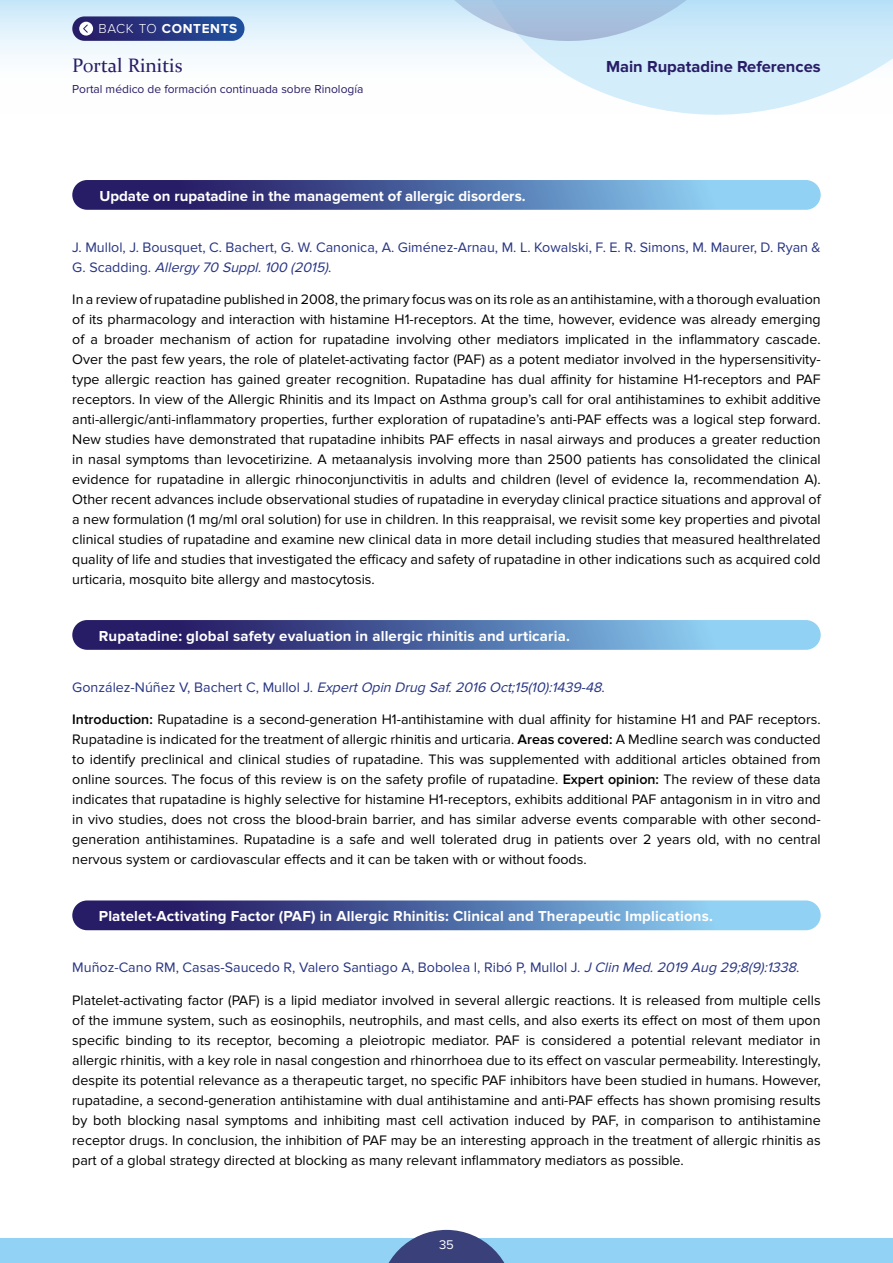
<style>
.page{position:relative;width:893px;height:1263px;background:#fff}
.page>*{position:absolute;margin:0;border:0;box-sizing:border-box;transform-origin:0 0}
.t1{font:19.5px "Constantia";color:#281d67}
.t2{font:700 16.5px "Proxima Nova";color:#281d67}
.Texto{font:700 15px "Proxima Nova";letter-spacing:.01em;color:#fff}
.Texto-2{font:14.25px/20px "Proxima Nova";color:#000;text-align:justify}
.Texto-3{font:14.25px/20px "Proxima Nova";color:#283583}
.Texto-4{font:italic 14.25px "Proxima Nova";color:#283583}
.t3{font:700 13.5px "Proxima Nova";letter-spacing:.05em;color:#fff}
.Texto-5{font:13.05px "Proxima Nova";color:#fff}
.t4{font:12px "Proxima Nova";color:#281d67}
.s1{font-weight:300}
.s2{font-style:italic}
.s3{font-style:normal}
.s4{font-weight:600}
</style>
<div class="page">
<div style="left:0;top:1238px;width:893px;height:25px;background:#92d2f4"></div>
<svg style="left:72px;top:180px;width:749px;height:30px;background:#5671a9"></svg>
<svg style="left:72px;top:620px;width:749px;height:30px;background:#5671a9"></svg>
<svg style="left:72px;top:900px;width:749px;height:30px;background:#5772aa"></svg>
<svg style="left:388px;top:1230px;width:117px;height:33px"></svg>
<svg style="left:0;top:0;width:893px;height:115px"></svg>
<div style="left:72px;top:16px;width:172px;height:25px;background:linear-gradient(to right,#2c1b64,#20519f);border-radius:12px"></div>
<div style="left:79px;top:22px;width:14px;height:14px;background:#fff;border-radius:50%"></div>
<svg style="left:83px;top:25px;width:5px;height:8px"></svg>
<p class="t3" style="left:98px;top:21px;width:140px"><span class="s1">BACK TO</span> CONTENTS</p>
<p class="t1" style="left:72px;top:52px;width:112px">Portal Rinitis</p>
<p class="t4" style="left:72px;top:82px;width:293px">Portal médico de formación continuada sobre Rinología</p>
<p class="Texto" style="left:99px;top:187px;width:428px">Update on rupatadine in the management of allergic disorders.</p>
<p class="t2" style="left:606px;top:57px;width:216px">Main Rupatadine References</p>
<p class="Texto-3" style="left:72px;top:237px;width:750px">J. Mullol, J. Bousquet, C. Bachert, G. W. Canonica, A. Giménez-Arnau, M. L. Kowalski, F. E. R. Simons, M. Maurer, D. Ryan &amp;<br>G . S c a d d i n g . <span class="s2">Allergy70 Suppl.100 (2015)</span>.</p>
<p class="Texto-2" style="left:72px;top:290px;width:750px">In a review of rupatadine published in 2008, the primary focus was on its role as an antihistamine, with a thorough evaluation of its pharmacology and interaction with histamine H1-receptors. At the time, however, evidence was already emerging of a broader mechanism of action for rupatadine involving other mediators implicated in the inflammatory cascade.<br>Over the past few years, the role of platelet-activating factor (PAF) as a potent mediator involved in the hypersensitivity&shy;type allergic reaction has gained greater recognition. Rupatadine has dual affinity for histamine H1-receptors and PAF receptors. In view of the Allergic Rhinitis and its Impact on Asthma group’s call for oral antihistamines to exhibit additive anti-allergic/anti-inflammatory properties, further exploration of rupatadine’s anti-PAF effects was a logical step forward.<br>New studies have demonstrated that rupatadine inhibits PAF effects in nasal airways and produces a greater reduction in nasal symptoms than levocetirizine. A metaanalysis involving more than 2500 patients has consolidated the clinical evidence for rupatadine in allergic rhinoconjunctivitis in adults and children (level of evidence Ia, recommendation A).<br>Other recent advances include observational studies of rupatadine in everyday clinical practice situations and approval of a new formulation (1 mg/ml oral solution) for use in children. In this reappraisal, we revisit some key properties and pivotal clinical studies of rupatadine and examine new clinical data in more detail including studies that measured healthrelated quality of life and studies that investigated the efficacy and safety of rupatadine in other indications such as acquired cold urticaria, mosquito bite allergy and mastocytosis.</p>
<p class="Texto" style="left:99px;top:627px;width:472px">Rupatadine: global safety evaluation in allergic rhinitis and urticaria.</p>
<p class="Texto-4" style="left:72px;top:679px;width:534px"><span class="s3">G o n z á l e z - N ú ñ e z V, B a c h e r t C , M u l l o l J .</span> ExpertOpin Drug Saf.2016 Oct;15(10):1439-48<span class="s3">.</span></p>
<p class="Texto-2" style="left:72px;top:710px;width:750px"><span class="s4">Introduction:</span> Rupatadine is a second-generation H1-antihistamine with dual affinity for histamine H1 and PAF receptors.<br>Rupatadine is indicated for the treatment of allergic rhinitis and urticaria. <span class="s4">Areas covered:</span> A Medline search was conducted to identify preclinical and clinical studies of rupatadine. This was supplemented with additional articles obtained from online sources. The focus of this review is on the safety profile of rupatadine. <span class="s4">Expert opinion:</span> The review of these data indicates that rupatadine is highly selective for histamine H1-receptors, exhibits additional PAF antagonism in in vitro and in vivo studies, does not cross the blood-brain barrier, and has similar adverse events comparable with other second&shy;generation antihistamines. Rupatadine is a safe and well tolerated drug in patients over 2 years old, with no central nervous system or cardiovascular effects and it can be taken with or without foods.</p>
<p class="Texto" style="left:99px;top:908px;width:615px">Platelet-Activating Factor (PAF) in Allergic Rhinitis: Clinical and Therapeutic Implications.</p>
<p class="Texto-3" style="left:72px;top:958px;width:729px">Muñoz-Cano RM, Casas-Saucedo R, Valero Santiago A, Bobolea I, Ribó P, Mullol J. <span class="s2">JClin Med.2019 Aug 29;8(9):1338</span>.</p>
<p class="Texto-2" style="left:72px;top:990px;width:750px">Platelet-activating factor (PAF) is a lipid mediator involved in several allergic reactions. It is released from multiple cells of the immune system, such as eosinophils, neutrophils, and mast cells, and also exerts its effect on most of them upon specific binding to its receptor, becoming a pleiotropic mediator. PAF is considered a potential relevant mediator in allergic rhinitis, with a key role in nasal congestion and rhinorrhoea due to its effect on vascular permeability. Interestingly, despite its potential relevance as a therapeutic target, no specific PAF inhibitors have been studied in humans. However, rupatadine, a second-generation antihistamine with dual antihistamine and anti-PAF effects has shown promising results by both blocking nasal symptoms and inhibiting mast cell activation induced by PAF, in comparison to antihistamine receptor drugs. In conclusion, the inhibition of PAF may be an interesting approach in the treatment of allergic rhinitis as part of a global strategy directed at blocking as many relevant inflammatory mediators as possible.</p>
<p class="Texto-5" style="left:439px;top:1237px;width:16px">35</p>
</div>
